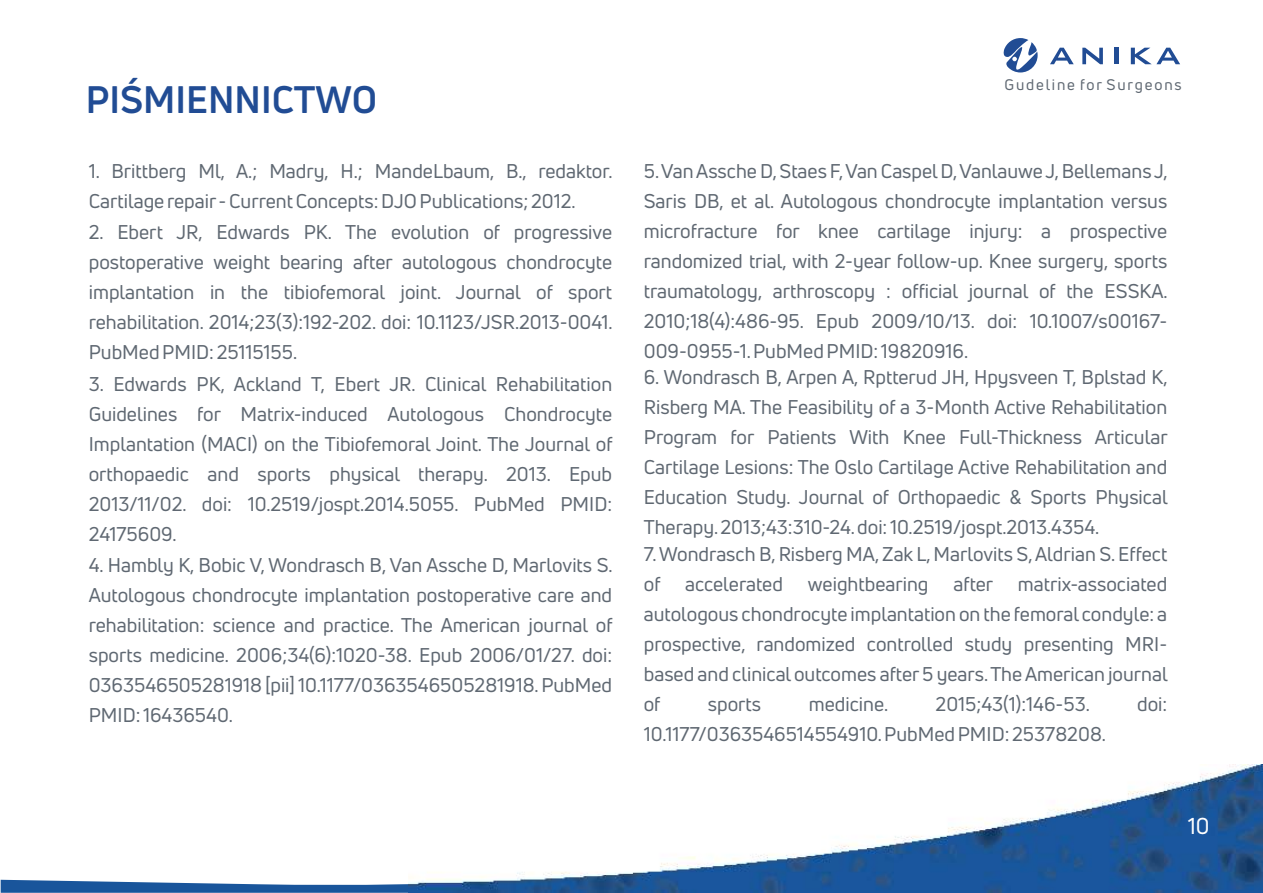
<style>
.page{position:relative;width:1263px;height:893px;background:#fff}
.page>*{position:absolute;margin:0;border:0;box-sizing:border-box;transform-origin:0 0}
.t1{font:700 37.5px "Uni Neue";color:#214c94}
.t2{font:22.5px "Uni Neue";color:#fff}
.t3{font:19.5px/30px "Uni Neue";color:#5f6872;text-align:justify}
.t4{font:15px "Uni Neue";letter-spacing:.125em;color:#5f6872}
</style>
<div class="page">
<svg style="left:1px;top:879px;width:407px;height:14px;fill:#19559b"></svg>
<img style="left:408px;top:764px;width:855px;height:129px">
<svg style="left:1003px;top:38px;width:34px;height:34px"></svg>
<svg style="left:1131px;top:48px;width:49px;height:16px"></svg>
<hr style="left:1115px;top:48px;width:4px;height:16px;background:#214c94">
<svg style="left:1050px;top:48px;width:24px;height:16px"></svg>
<svg style="left:1082px;top:48px;width:21px;height:16px"></svg>
<h1 class="t1" style="left:86px;top:85px;width:293px">PIŚMIENNICTWO</h1>
<p class="t3" style="left:89px;top:158px;width:525px">1. Brittberg Ml, A.; Madry, H.; MandeLbaum, B., redaktor.<br>Cartilage repair - Current Concepts: DJO Publications; 2012.</p>
<p class="t3" style="left:89px;top:219px;width:525px">2. Ebert JR, Edwards PK. The evolution of progressive postoperative weight bearing after autologous chondrocyte implantation in the tibiofemoral joint. Journal of sport rehabilitation. 2014;23(3):192-202. doi: 10.1123/JSR.2013-0041.<br>PubMed PMID: 25115155.</p>
<p class="t3" style="left:89px;top:371px;width:525px">3. Edwards PK, Ackland T, Ebert JR. Clinical Rehabilitation Guidelines for Matrix-induced Autologous Chondrocyte Implantation (MACI) on the Tibiofemoral Joint. The Journal of orthopaedic and sports physical therapy. 2013. Epub 2013/11/02. doi: 10.2519/jospt.2014.5055. PubMed PMID:<br>24175609.</p>
<p class="t3" style="left:89px;top:552px;width:525px">4. Hambly K, Bobic V, Wondrasch B, Van Assche D, Marlovits S.<br>Autologous chondrocyte implantation postoperative care and rehabilitation: science and practice. The American journal of sports medicine. 2006;34(6):1020-38. Epub 2006/01/27. doi:<br>0363546505281918 [pii] 10.1177/0363546505281918.PubMed PMID: 16436540.</p>
<p class="t4" style="left:1004px;top:79px;width:179px">Gudeline for Surgeons</p>
<p class="t3" style="left:644px;top:158px;width:525px">5.Van Assche D,Staes F,Van CaspelD,Vanlauwe J,Bellemans J, Saris DB, et al. Autologous chondrocyte implantation versus microfracture for knee cartilage injury: a prospective randomized trial, with 2-year follow-up. Knee surgery, sports traumatology, arthroscopy : official journal of the ESSKA.<br>2010;18(4):486-95. Epub 2009/10/13. doi: 10.1007/s00167- 009-0955-1.PubMed PMID: 19820916.</p>
<p class="t3" style="left:644px;top:364px;width:525px">6. Wondrasch B, Arpen A, Rptterud JH, Hpysveen T, Bplstad K, Risberg MA. The Feasibility of a 3-Month Active Rehabilitation Program for Patients With Knee Full-Thickness Articular Cartilage Lesions: The Oslo Cartilage Active Rehabilitation and Education Study. Journal of Orthopaedic &amp; Sports Physical Therapy.2013;43:310-24.doi: 10.2519/jospt.2013.4354.</p>
<p class="t3" style="left:644px;top:541px;width:525px">7.Wondrasch B,Risberg MA, Zak L, Marlovits S,Aldrian S. Effect of</p>
<p class="t3" style="left:685px;top:571px;width:99px">accelerated</p>
<p class="t3" style="left:808px;top:571px;width:122px">weightbearing</p>
<p class="t3" style="left:953px;top:571px;width:41px">after</p>
<p class="t3" style="left:644px;top:571px;width:525px;text-indent:374px">matrix-associated autologous chondrocyte implantation on the femoral condyle: a prospective, randomized controlled study presenting MRI&shy;based and clinical outcomes after 5 years.The American journal of</p>
<p class="t3" style="left:708px;top:691px;width:55px">sports</p>
<p class="t3" style="left:809px;top:691px;width:81px">medicine.</p>
<p class="t3" style="left:935px;top:691px;width:156px">2015;43(1):146-53.</p>
<p class="t3" style="left:1137px;top:691px;width:32px">doi:</p>
<p class="t3" style="left:644px;top:721px;width:464px">10.1177/0363546514554910.PubMed PMID: 25378208.</p>
<p class="t2" style="left:1188px;top:817px;width:23px">10</p>
</div>
